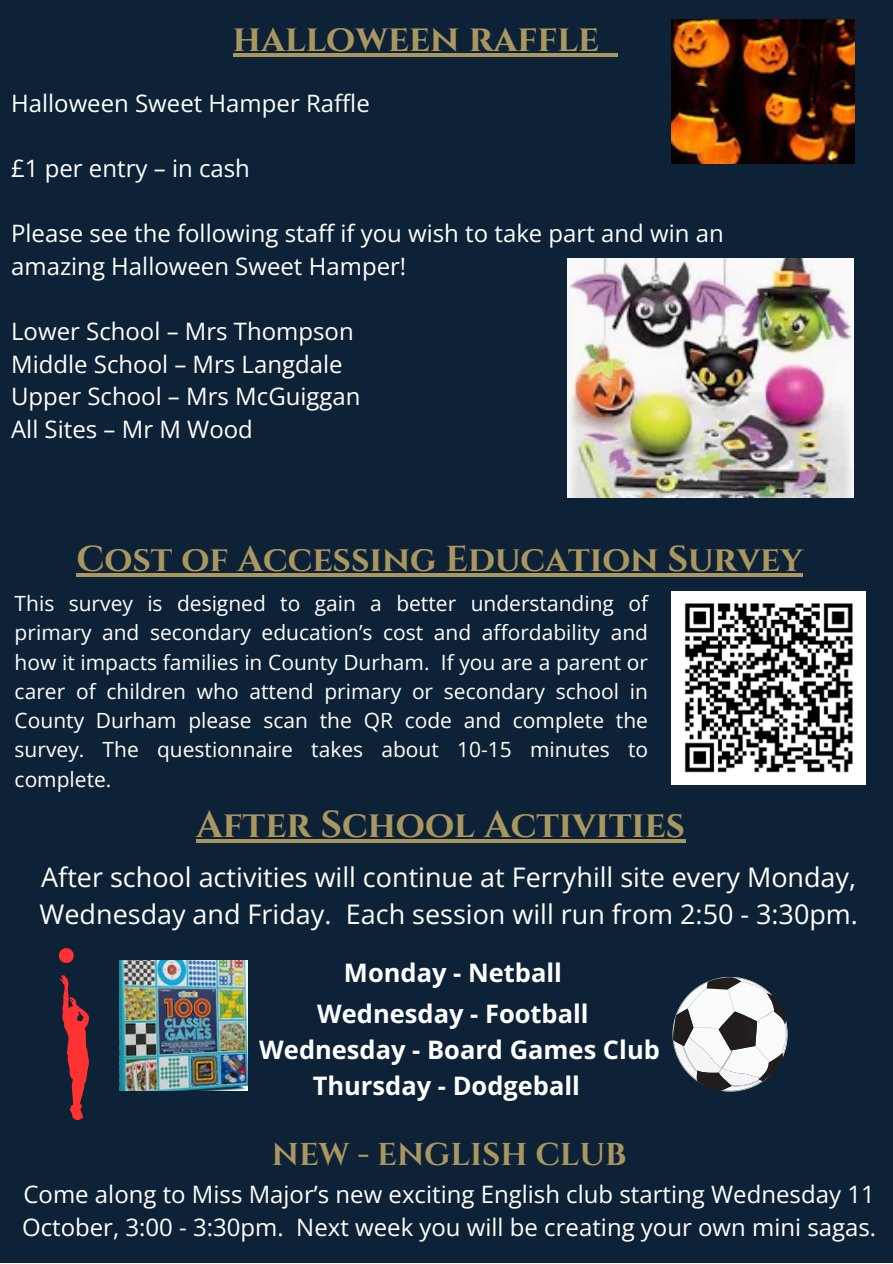
<style>
.page{position:relative;width:893px;height:1264px;background:#fff}
.page>*{position:absolute;margin:0;border:0;box-sizing:border-box;transform-origin:0 0}
.t1{font:700 37.5px "Cinzel";color:#aa9760}
.t2{font:700 36px "Cinzel";color:#aa9760}
.t3{font:700 31.5px "Cinzel";color:#aa9760}
.t4{font:27px/37px "Open Sans";color:#fff}
.t5{font:700 25.5px "Open Sans";color:#fff}
.t6{font:24px/32.5px "Open Sans";color:#fff}
.t7{font:21px/29.2px "Open Sans";color:#fff;text-align:justify}
</style>
<div class="page">
<div style="left:0;top:0;width:892px;height:1262px;background:#0d2236"></div>
<hr style="left:76px;top:573px;width:392px;height:3px;background:#aa9760">
<hr style="left:468px;top:573px;width:335px;height:3px;background:#aa9760">
<img style="left:671px;top:592px;width:194px;height:192px">
<svg style="left:672px;top:976px;width:116px;height:115px"></svg>
<svg style="left:59px;top:948px;width:15px;height:14px"></svg>
<svg style="left:60px;top:975px;width:29px;height:144px"></svg>
<img style="left:568px;top:258px;width:285px;height:239px">
<img style="left:671px;top:19px;width:183px;height:144px">
<img style="left:119px;top:960px;width:128px;height:130px">
<hr style="left:233px;top:54px;width:366px;height:3px;background:#aa9760">
<hr style="left:599px;top:54px;width:19px;height:3px;background:#aa9760">
<hr style="left:196px;top:839px;width:489px;height:4px;background:#aa9760">
<p class="t1" style="left:233px;top:15px;width:368px">halloween raffle</p>
<p class="t6" style="left:11px;top:86px;width:360px">Halloween Sweet Hamper Raffle</p>
<p class="t6" style="left:11px;top:151px;width:240px">£1 per entry – in cash</p>
<p class="t6" style="left:11px;top:216px;width:714px">Please see the following staff if you wish to take part and win an amazing Halloween Sweet Hamper!</p>
<p class="t6" style="left:11px;top:314px;width:344px">Lower School – Mrs Thompson</p>
<p class="t6" style="left:11px;top:347px;width:333px">Middle School – Mrs Langdale</p>
<p class="t6" style="left:11px;top:379px;width:351px">Upper School – Mrs McGuiggan</p>
<p class="t6" style="left:11px;top:412px;width:243px">All Sites – Mr M Wood</p>
<p class="t2" style="left:76px;top:535px;width:728px">Cost of Accessing Education Survey</p>
<p class="t7" style="left:15px;top:588px;width:635px">This survey is designed to gain a better understanding of primary and secondary education’s cost and affordability and how it impacts families in County Durham. If you are a parent or carer of children who attend primary or secondary school in County Durham please scan the QR code and complete the survey. The questionnaire takes about 10-15 minutes to complete.</p>
<p class="t1" style="left:196px;top:801px;width:490px">After School Activities</p>
<p class="t4" style="left:40px;top:858px;width:819px">After school activities will continue at Ferryhill site every Monday,<br>Wednesday and Friday. Each session will run from 2:50 - 3:30pm.</p>
<p class="t5" style="left:344px;top:954px;width:219px">Monday - Netball</p>
<p class="t5" style="left:317px;top:996px;width:273px">Wednesday - Football</p>
<p class="t5" style="left:259px;top:1031px;width:402px">Wednesday - Board Games Club</p>
<p class="t5" style="left:313px;top:1067px;width:269px">Thursday - Dodgeball</p>
<p class="t3" style="left:272px;top:1134px;width:356px">NEW - ENGLISH CLUB</p>
<p class="t6" style="left:22px;top:1177px;width:855px">Come along to Miss Major’s new exciting English club starting Wednesday 11<br>October, 3:00 - 3:30pm. Next week you will be creating your own mini sagas.</p>
</div>
